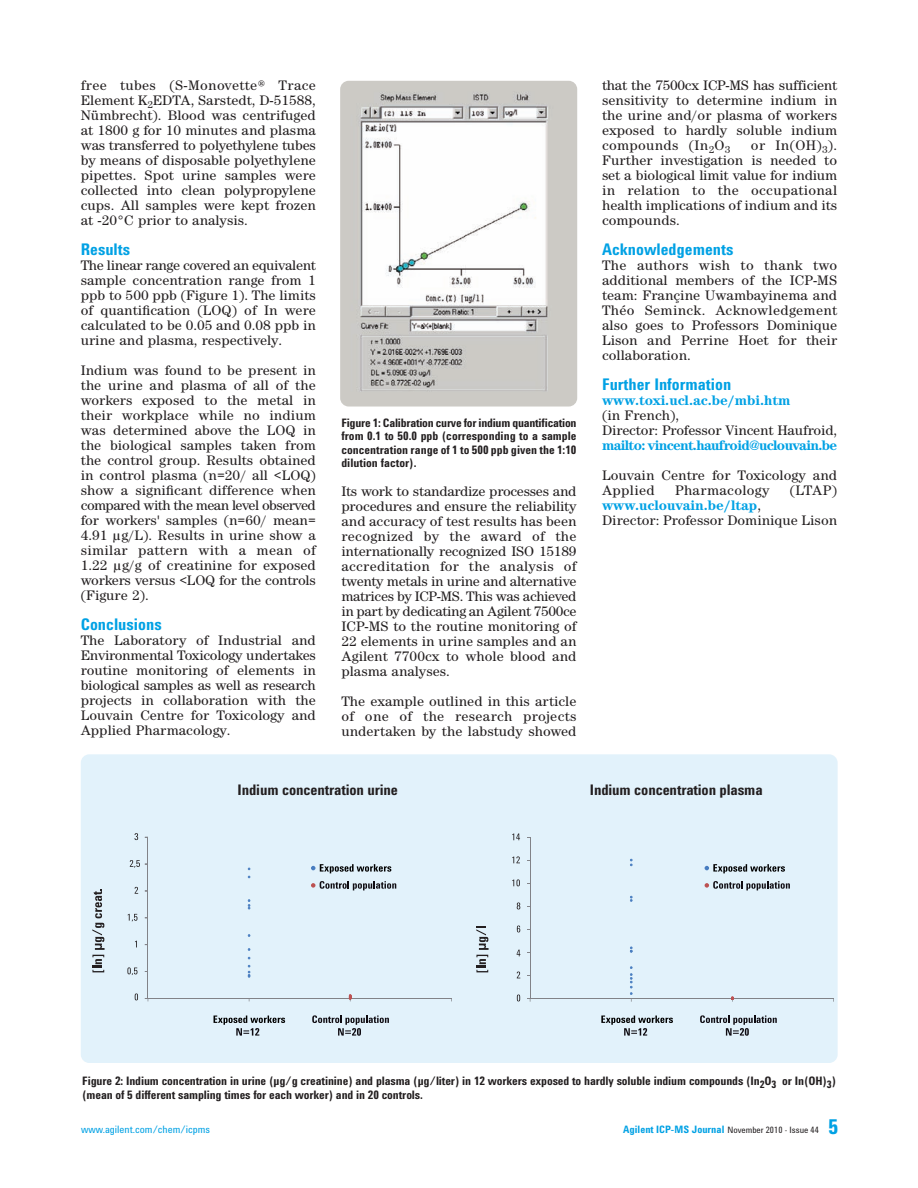
<style>
.page{position:relative;width:918px;height:1188px;background:#fff}
.page>*{position:absolute;margin:0;border:0;box-sizing:border-box;transform-origin:0 0}
.t1{font:700 21px "Agilent Cond";color:#00a1e4}
.t2{font:700 16.5px "Agilent Cond";color:#00a1e4}
.t3{font:700 15px "Agilent Cond";letter-spacing:-.01em;color:#231f20}
.t4{font:14.25px/15px "Agilent Century ITC";color:#231f20;text-align:justify}
.t5{font:700 14.25px "Agilent Century ITC";letter-spacing:-.045em;color:#00a1e4}
.t6{font:700 14.25px "Agilent Century ITC";color:#00a1e4}
.t7{font:14.25px "Agilent Century ITC";letter-spacing:.02em;color:#231f20}
.t8{font:700 12px/13.5px "Agilent Cond";letter-spacing:-.01em;color:#231f20}
.t9{font:700 10.5px "Agilent Cond";color:#00a1e4}
.t10{font:10.5px "Agilent Cond";color:#00a1e4}
.s1{font-weight:700;color:#00a1e4}
.s2{font-weight:400;font-size:9px;color:#231f20}
</style>
<div class="page">
<img style="left:340px;top:81px;width:237px;height:326px;border-radius:9px">
<div style="left:81px;top:754px;width:757px;height:309px;background:#e2f2fb;border-radius:9px"></div>
<svg style="left:135px;top:993px;width:3px;height:7px"></svg>
<hr style="left:148px;top:866px;width:1px;height:64px;background:#828388">
<svg style="left:248px;top:899px;width:2px;height:10px"></svg>
<svg style="left:128px;top:914px;width:9px;height:7px"></svg>
<svg style="left:135px;top:887px;width:3px;height:7px"></svg>
<hr style="left:148px;top:930px;width:1px;height:65px;background:#828388">
<svg style="left:248px;top:965px;width:2px;height:13px"></svg>
<svg style="left:127px;top:967px;width:10px;height:8px"></svg>
<svg style="left:130px;top:833px;width:19px;height:35px"></svg>
<hr style="left:148px;top:998px;width:303px;height:1px;background:#828388">
<svg style="left:349px;top:994px;width:3px;height:7px"></svg>
<svg style="left:214px;top:1016px;width:71px;height:20px"></svg>
<svg style="left:312px;top:1015px;width:77px;height:21px"></svg>
<hr style="left:530px;top:838px;width:1px;height:50px;background:#828388">
<svg style="left:630px;top:859px;width:3px;height:7px"></svg>
<svg style="left:512px;top:879px;width:8px;height:7px"></svg>
<svg style="left:512px;top:856px;width:8px;height:7px"></svg>
<svg style="left:512px;top:834px;width:8px;height:6px"></svg>
<hr style="left:530px;top:888px;width:1px;height:64px;background:#828388">
<svg style="left:630px;top:896px;width:3px;height:6px"></svg>
<svg style="left:517px;top:926px;width:3px;height:6px"></svg>
<svg style="left:517px;top:950px;width:3px;height:6px"></svg>
<svg style="left:517px;top:902px;width:3px;height:7px"></svg>
<hr style="left:530px;top:952px;width:1px;height:47px;background:#828388">
<hr style="left:530px;top:998px;width:304px;height:1px;background:#828388">
<svg style="left:630px;top:947px;width:3px;height:6px"></svg>
<svg style="left:630px;top:966px;width:3px;height:36px"></svg>
<svg style="left:731px;top:996px;width:3px;height:6px"></svg>
<svg style="left:517px;top:995px;width:3px;height:6px"></svg>
<svg style="left:517px;top:972px;width:3px;height:6px"></svg>
<svg style="left:311px;top:864px;width:80px;height:9px"></svg>
<svg style="left:311px;top:881px;width:85px;height:9px"></svg>
<svg style="left:705px;top:864px;width:80px;height:9px"></svg>
<svg style="left:705px;top:881px;width:85px;height:9px"></svg>
<svg style="left:601px;top:1016px;width:72px;height:20px"></svg>
<svg style="left:700px;top:1015px;width:77px;height:21px"></svg>
<svg style="left:92px;top:889px;width:13px;height:83px"></svg>
<svg style="left:476px;top:926px;width:13px;height:46px"></svg>
<p class="t4" style="left:81px;top:79px;width:237px">free tubes (S-Monovette® Trace Element K<sub>2</sub>EDTA, Sarstedt, D-51588, Nümbrecht). Blood was centrifuged at 1800 g for 10 minutes and plasma was transferred to polyethylene tubes by means of disposable polyethylene pipettes. Spot urine samples were collected into clean polypropylene cups. All samples were kept frozen at -20°C prior to analysis.</p>
<p class="t2" style="left:81px;top:244px;width:51px">Results</p>
<p class="t4" style="left:81px;top:259px;width:237px">The linear range covered an equivalent sample concentration range from 1 ppb to 500 ppb (Figure 1). The limits of quantification (LOQ) of In were calculated to be 0.05 and 0.08 ppb in urine and plasma, respectively.</p>
<p class="t4" style="left:81px;top:364px;width:237px">Indium was found to be present in the urine and plasma of all of the workers exposed to the metal in their workplace while no indium was determined above the LOQ in the biological samples taken from the control group. Results obtained in control plasma (n=20/ all &lt;LOQ) show a significant difference when compared with the mean level observed for workers' samples (n=60/ mean= 4.91 µg/L). Results in urine show a similar pattern with a mean of 1.22 µg/g of creatinine for exposed workers versus &lt;LOQ for the controls (Figure 2).</p>
<p class="t2" style="left:81px;top:619px;width:82px">Conclusions</p>
<p class="t4" style="left:81px;top:634px;width:237px">The Laboratory of Industrial and Environmental Toxicology undertakes routine monitoring of elements in biological samples as well as research projects in collaboration with the Louvain Centre for Toxicology and Applied Pharmacology.</p>
<p class="t8" style="left:341px;top:417px;width:237px;text-align:justify">Figure 1: Calibration curve for indium quantification from 0.1 to 50.0 ppb (corresponding to a sample concentration range of 1 to 500 ppb given the 1:10 dilution factor).</p>
<p class="t4" style="left:341px;top:485px;width:237px">Its work to standardize processes and procedures and ensure the reliability and accuracy of test results has been recognized by the award of the internationally recognized ISO 15189 accreditation for the analysis of twenty metals in urine and alternative matrices by ICP-MS. This was achieved in part by dedicating an Agilent 7500ce ICP-MS to the routine monitoring of 22 elements in urine samples and an Agilent 7700cx to whole blood and plasma analyses.</p>
<p class="t4" style="left:341px;top:695px;width:237px">The example outlined in this article of one of the research projects undertaken by the labstudy showed</p>
<p class="t4" style="left:602px;top:79px;width:237px">that the 7500cx ICP-MS has sufficient sensitivity to determine indium in the urine and/or plasma of workers exposed to hardly soluble indium compounds (In<sub>2</sub>O<sub>3</sub></p>
<p class="t4" style="left:602px;top:139px;width:237px;text-indent:149px">or In(OH)<sub>3</sub>).<br>Further investigation is needed to set a biological limit value for indium in relation to the occupational health implications of indium and its compounds.</p>
<p class="t2" style="left:602px;top:244px;width:133px">Acknowledgements</p>
<p class="t4" style="left:602px;top:259px;width:237px">The authors wish to thank two additional members of the ICP-MS team: Françine Uwambayinema and Théo Seminck. Acknowledgement also goes to Professors Dominique Lison and Perrine Hoet for their collaboration.</p>
<p class="t2" style="left:602px;top:379px;width:131px">Further Information</p>
<p class="t6" style="left:602px;top:396px;width:190px">www.toxi.ucl.ac.be/mbi.htm</p>
<p class="t4" style="left:602px;top:409px;width:237px">(in French),<br>Director: Professor Vincent Haufroid,</p>
<p class="t5" style="left:602px;top:441px;width:237px">mailto: vincent.haufroid@uclouvain.be</p>
<p class="t4" style="left:602px;top:469px;width:237px">Louvain Centre for Toxicology and<br>Applied</p>
<p class="t7" style="left:675px;top:486px;width:96px">Pharmacology</p>
<p class="t4" style="left:790px;top:484px;width:49px">(LTAP)</p>
<p class="t4" style="left:602px;top:499px;width:237px"><span class="s1">www.uclouvain.be/ltap</span>,<br>Director: Professor Dominique Lison</p>
<p class="t3" style="left:238px;top:784px;width:162px">Indium concentration urine</p>
<p class="t3" style="left:590px;top:784px;width:174px">Indium concentration plasma</p>
<p class="t8" style="left:82px;top:1075px;width:755px">Figure 2: Indium concentration in urine (µg/g creatinine) and plasma (µg/liter) in 12 workers exposed to hardly soluble indium compounds (In<sub>2</sub>O<sub>3</sub> or In(OH)<sub>3</sub>) (mean of 5 different sampling times for each worker) and in 20 controls.</p>
<p class="t10" style="left:81px;top:1125px;width:131px">www.agilent.com/chem/icpms</p>
<p class="t9" style="left:623px;top:1126px;width:197px">Agilent ICP-MS Journal <span class="s2">November 2010 - Issue 44</span></p>
<h1 class="t1" style="left:829px;top:1119px;width:11px">5</h1>
</div>
